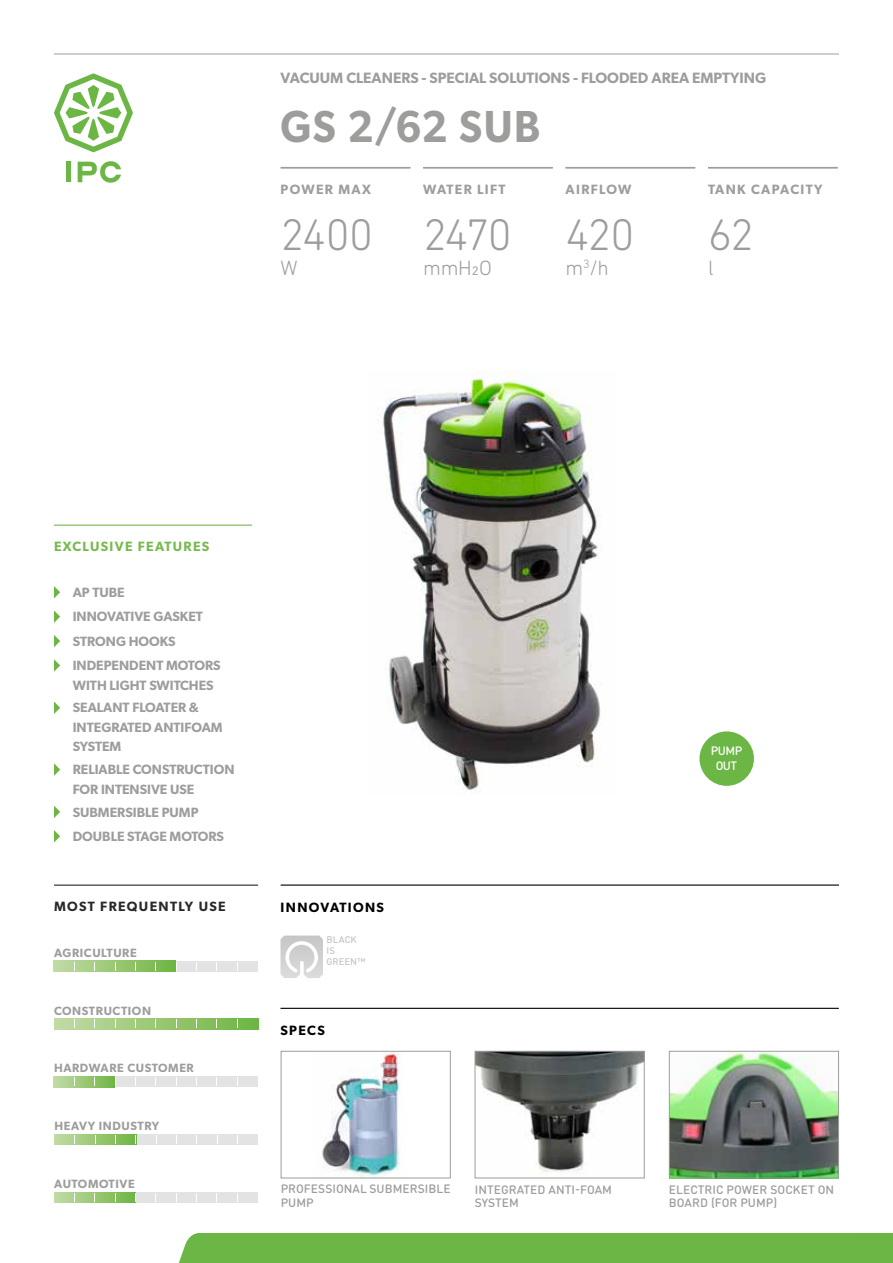
<style>
.page{position:relative;width:893px;height:1263px;background:#fff}
.page>*{position:absolute;margin:0;border:0;box-sizing:border-box;transform-origin:0 0}
.t1{font:300 45px "DIN Next Rounded LT Pro";letter-spacing:-.035em;color:#9d9d9c}
.t2{font:600 45px "Gibson";letter-spacing:.035em;color:#9d9d9c;scale:.93 1}
.t3{font:300 21px "DIN Next Rounded LT Pro";letter-spacing:-.005em;color:#9d9d9c}
.t4{font:600 15px "Gibson";color:#9d9d9c}
.t5{font:600 13.5px/24.5px "Gibson";color:#9d9d9c}
.t6{font:600 13.5px "Gibson";letter-spacing:.1em;color:#9d9d9c}
.t7{font:600 13.5px "Gibson";letter-spacing:.1em;color:#76b94d}
.t8{font:600 13.5px "Gibson";letter-spacing:.1em;color:#282827}
.t9{font:600 13.5px "Gibson";letter-spacing:.1em;color:#000}
.t10{font:500 12px/13.5px "DIN Round Pro";letter-spacing:.005em;color:#9d9d9c}
.t11{font:600 12px "Gibson";letter-spacing:.05em;color:#9d9d9c}
.t12{font:500 12px/14.4px "DIN Round Pro";letter-spacing:-.04em;color:#fff;text-align:center}
.t13{font:500 9.6px/11.2px "DIN Round Pro";letter-spacing:-.005em;color:#c6c6c6}
</style>
<div class="page">
<hr style="left:54px;top:54px;width:785px;height:1px;background:#9d9d9c">
<div style="left:66px;top:162px;width:5px;height:20px;background:#6bb644"></div>
<svg style="left:78px;top:161px;width:43px;height:22px"></svg>
<svg style="left:54px;top:73px;width:79px;height:79px"></svg>
<div style="left:179px;top:1233px;width:714px;height:30px;background:#6bb644"></div>
<img style="left:322px;top:1053px;width:79px;height:123px">
<div style="left:281px;top:1051px;width:170px;height:127px;border:1px solid #9d9d9c"></div>
<hr style="left:281px;top:167px;width:129px;height:2px;background:#9d9d9c">
<hr style="left:423px;top:167px;width:130px;height:2px;background:#9d9d9c">
<hr style="left:566px;top:167px;width:129px;height:2px;background:#9d9d9c">
<hr style="left:708px;top:167px;width:130px;height:2px;background:#9d9d9c">
<hr style="left:281px;top:884px;width:558px;height:2px;background:#000">
<hr style="left:280px;top:1008px;width:559px;height:1px;background:#000">
<hr style="left:54px;top:525px;width:198px;height:1px;background:#76b94d">
<svg style="left:54px;top:586px;width:6px;height:12px"></svg>
<svg style="left:54px;top:610px;width:6px;height:13px"></svg>
<svg style="left:54px;top:635px;width:6px;height:12px"></svg>
<svg style="left:54px;top:659px;width:6px;height:13px"></svg>
<svg style="left:54px;top:701px;width:6px;height:13px"></svg>
<svg style="left:54px;top:763px;width:6px;height:13px"></svg>
<svg style="left:54px;top:806px;width:6px;height:12px"></svg>
<svg style="left:54px;top:830px;width:6px;height:12px"></svg>
<img style="left:671px;top:1053px;width:166px;height:123px">
<div style="left:669px;top:1051px;width:170px;height:127px;border:1px solid #9d9d9c"></div>
<img style="left:477px;top:1053px;width:166px;height:120px">
<div style="left:475px;top:1051px;width:170px;height:127px;border:1px solid #9d9d9c"></div>
<svg style="left:280px;top:935px;width:43px;height:43px"></svg>
<img style="left:383px;top:371px;width:218px;height:420px">
<hr style="left:54px;top:884px;width:204px;height:2px;background:#282827">
<div style="left:54px;top:961px;width:204px;height:10px;background:#e3e3e3"></div>
<svg style="left:54px;top:961px;width:122px;height:10px"></svg>
<svg style="left:54px;top:1019px;width:204px;height:10px;background:#9cca79"></svg>
<div style="left:54px;top:1076px;width:204px;height:11px;background:#e3e3e3"></div>
<svg style="left:54px;top:1076px;width:61px;height:11px"></svg>
<div style="left:54px;top:1192px;width:204px;height:10px;background:#e3e3e3"></div>
<svg style="left:54px;top:1192px;width:81px;height:11px"></svg>
<div style="left:54px;top:1134px;width:204px;height:11px;background:#e3e3e3"></div>
<svg style="left:54px;top:1134px;width:82px;height:11px"></svg>
<div style="left:699px;top:731px;width:55px;height:55px;background:#6bb644;border-radius:50%"></div>
<p class="t4" style="left:281px;top:69px;width:487px">VACUUM CLEANERS - SPECIAL SOLUTIONS - FLOODED AREA EMPTYING</p>
<h1 class="t2" style="left:281px;top:100px;width:281px">GS 2/62 SUB</h1>
<p class="t6" style="left:281px;top:181px;width:92px">POWER MAX</p>
<p class="t6" style="left:423px;top:181px;width:84px">WATER LIFT</p>
<p class="t6" style="left:566px;top:181px;width:67px">AIRFLOW</p>
<p class="t6" style="left:708px;top:181px;width:116px">TANK CAPACITY</p>
<h1 class="t1" style="left:281px;top:209px;width:94px">2400</h1>
<h2 class="t3" style="left:281px;top:256px;width:19px">W</h2>
<h1 class="t1" style="left:423px;top:209px;width:90px">2470</h1>
<h2 class="t3" style="left:423px;top:256px;width:70px">mmH2O</h2>
<h1 class="t1" style="left:566px;top:209px;width:70px">420</h1>
<h2 class="t3" style="left:566px;top:256px;width:45px">m<sup>3</sup>/h</h2>
<h1 class="t1" style="left:708px;top:209px;width:48px">62</h1>
<h2 class="t3" style="left:708px;top:256px;width:7px">l</h2>
<p class="t7" style="left:54px;top:538px;width:157px">EXCLUSIVE FEATURES</p>
<p class="t5" style="left:73px;top:580px;width:149px">AP TUBE<br>INNOVATIVE GASKET<br>STRONG HOOKS<br>INDEPENDENT MOTORS</p>
<p class="t5" style="left:73px;top:673px;width:142px;line-height:22.8px">WITH LIGHT SWITCHES<br>SEALANT FLOATER &amp;</p>
<p class="t5" style="left:73px;top:717px;width:151px;line-height:19.5px">INTEGRATED ANTIFOAM<br>SYSTEM</p>
<p class="t5" style="left:73px;top:759px;width:163px;line-height:19.5px">RELIABLE CONSTRUCTION<br>FOR INTENSIVE USE</p>
<p class="t5" style="left:73px;top:799px;width:153px">SUBMERSIBLE PUMP<br>DOUBLE STAGE MOTORS</p>
<p class="t8" style="left:54px;top:898px;width:173px">MOST FREQUENTLY USE</p>
<p class="t11" style="left:54px;top:945px;width:84px">AGRICULTURE</p>
<p class="t11" style="left:54px;top:1003px;width:98px">CONSTRUCTION</p>
<p class="t11" style="left:54px;top:1061px;width:141px">HARDWARE CUSTOMER</p>
<p class="t11" style="left:54px;top:1119px;width:106px">HEAVY INDUSTRY</p>
<p class="t11" style="left:54px;top:1177px;width:82px">AUTOMOTIVE</p>
<p class="t9" style="left:281px;top:899px;width:105px">INNOVATIONS</p>
<p class="t13" style="left:327px;top:933px;width:41px">BLACK<br>IS<br>GREEN™</p>
<p class="t9" style="left:280px;top:1022px;width:46px">SPECS</p>
<p class="t10" style="left:281px;top:1182px;width:171px">PROFESSIONAL SUBMERSIBLE<br>PUMP</p>
<p class="t10" style="left:475px;top:1182px;width:139px">INTEGRATED ANTI-FOAM<br>SYSTEM</p>
<p class="t12" style="left:711px;top:743px;width:33px">PUMP<br>OUT</p>
<p class="t10" style="left:669px;top:1182px;width:167px">ELECTRIC POWER SOCKET ON<br>BOARD (FOR PUMP)</p>
</div>
